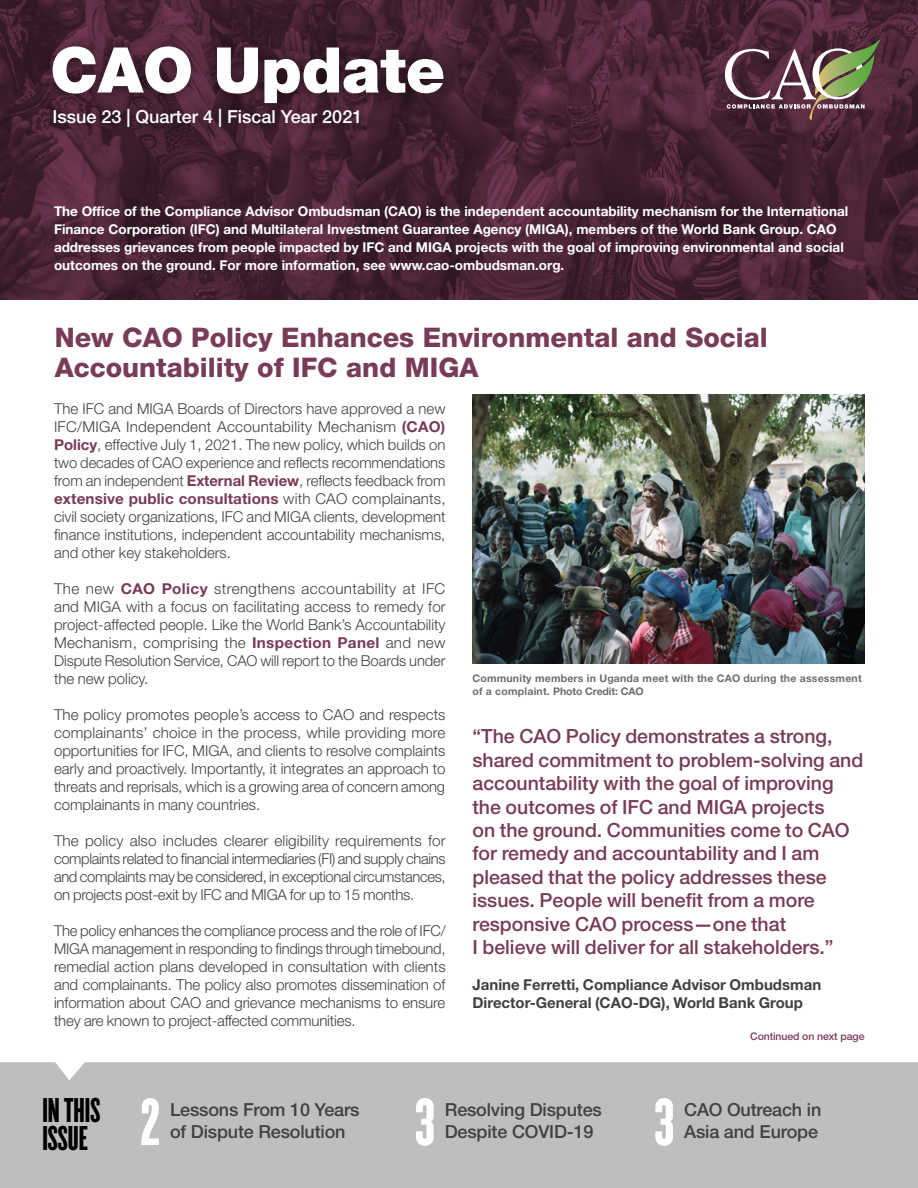
<style>
.page{position:relative;width:918px;height:1188px;background:#fff}
.page>*{position:absolute;margin:0;border:0;box-sizing:border-box;transform-origin:0 0}
.t1{font:69.6px "Cyclone Layers Background";color:#fff}
.t2{font:900 63px "Helvetica Neue LT Std";letter-spacing:-.005em;color:#fff}
.t3{font:36px "Cyclone Layers Background";color:#000}
.t4{font:800 27px/30px "Helvetica Neue LT Std";color:#783b58}
.Body_Text{font:500 19.5px/23.4px "Helvetica Neue LT Std";color:#783b58}
.t5{font:500 18px/21.6px "Helvetica Neue LT Std";letter-spacing:-.01em;color:#414042}
.Issue_Date{font:500 18px "Helvetica Neue LT Std";color:#fff}
.Body_Text-2{font:300 15px/18px "Helvetica Neue LT Std";letter-spacing:-.005em;color:#414042;text-align:justify}
.Body_Text-3{font:700 15px/18px "Helvetica Neue LT Std";color:#414042}
.Subheader{font:700 13.5px/18px "Helvetica Neue LT Std";color:#fff}
.Photo_Caption_Gray{font:700 10.5px/12.6px "Helvetica Neue LT Std";letter-spacing:.02em;color:#6d6e71}
.Photo_Caption_Gray-2{font:500 10.5px "Helvetica Neue LT Std";letter-spacing:-.01em;color:#783b58}
.s1{font-weight:700;color:#783b58}
</style>
<div class="page">
<svg style="left:0;top:0;width:918px;height:300px;background:#472233"></svg>
<div style="left:0;top:1062px;width:918px;height:126px;background:#bcbec0"></div>
<div style="left:39px;top:33px;width:419px;height:107px;background:#000;opacity:.5"></div>
<svg style="left:725px;top:39px;width:156px;height:81px;background:#6e5658"></svg>
<img style="left:472px;top:394px;width:393px;height:269px">
<p class="t2" style="left:50px;top:32px;width:396px">CAO Update</p>
<p class="Issue_Date" style="left:52px;top:106px;width:311px">Issue 23 | Quarter 4 | Fiscal Year 2021</p>
<p class="Subheader" style="left:54px;top:202px;width:796px">The Office of the Compliance Advisor Ombudsman (CAO) is the independent accountability mechanism for the International Finance Corporation (IFC) and Multilateral Investment Guarantee Agency (MIGA), members of the World Bank Group. CAO addresses grievances from people impacted by IFC and MIGA projects with the goal of improving environmental and social outcomes on the ground. For more information, see www.cao-ombudsman.org.</p>
<h2 class="t4" style="left:55px;top:322px;width:715px">New CAO Policy Enhances Environmental and Social<br>Accountability of IFC and MIGA</h2>
<p class="Body_Text-2" style="left:54px;top:399px;width:393px">The IFC and MIGA Boards of Directors have approved a new IFC/MIGA Independent Accountability Mechanism <span class="s1">(CAO)<br>Policy</span>, effective July 1, 2021. The new policy, which builds on two decades of CAO experience and reflects recommendations from an independent <span class="s1">External Review</span>, reflects feedback from <span class="s1">extensive public consultations</span> with CAO complainants, civil society organizations, IFC and MIGA clients, development finance institutions, independent accountability mechanisms, and other key stakeholders.</p>
<p class="Body_Text-2" style="left:54px;top:579px;width:393px">The new <span class="s1">CAO Policy</span> strengthens accountability at IFC and MIGA with a focus on facilitating access to remedy for project-affected people. Like the World Bank’s Accountability Mechanism, comprising the <span class="s1">Inspection Panel</span> and new Dispute Resolution Service, CAO will report to the Boards under the new policy.</p>
<p class="Body_Text-2" style="left:54px;top:705px;width:393px">The policy promotes people’s access to CAO and respects complainants’ choice in the process, while providing more opportunities for IFC, MIGA, and clients to resolve complaints early and proactively. Importantly, it integrates an approach to threats and reprisals, which is a growing area of concern among complainants in many countries.</p>
<p class="Body_Text-2" style="left:54px;top:831px;width:393px">The policy also includes clearer eligibility requirements for complaints related to financial intermediaries (FI) and supply chains and complaints may be considered, in exceptional circumstances, on projects post-exit by IFC and MIGA for up to 15 months.</p>
<p class="Body_Text-2" style="left:54px;top:921px;width:393px">The policy enhances the compliance process and the role of IFC/ MIGA management in responding to findings through timebound, remedial action plans developed in consultation with clients and complainants. The policy also promotes dissemination of information about CAO and grievance mechanisms to ensure they are known to project-affected communities.</p>
<p class="Photo_Caption_Gray" style="left:472px;top:672px;width:391px">Community members in Uganda meet with the CAO during the assessment of a complaint. Photo Credit: CAO</p>
<p class="Body_Text" style="left:472px;top:725px;width:392px">“The CAO Policy demonstrates a strong, shared commitment to problem-solving and accountability with the goal of improving the outcomes of IFC and MIGA projects<br>on the ground. Communities come to CAO for remedy and accountability and I am pleased that the policy addresses these issues. People will benefit from a more responsive CAO process—one that<br>I believe will deliver for all stakeholders.”</p>
<p class="Body_Text-3" style="left:472px;top:975px;width:350px">Janine Ferretti, Compliance Advisor Ombudsman<br>Director-General (CAO-DG), World Bank Group</p>
<p class="Photo_Caption_Gray-2" style="left:750px;top:1030px;width:116px">Continued on next page</p>
<p class="t3" style="left:42px;top:1085px;width:59px">IN THIS</p>
<p class="t3" style="left:42px;top:1114px;width:47px">ISSUE</p>
<p class="t1" style="left:140px;top:1074px;width:21px">2</p>
<p class="t5" style="left:170px;top:1099px;width:191px">Lessons From 10 Years of Dispute Resolution</p>
<p class="t1" style="left:415px;top:1074px;width:21px">3</p>
<p class="t1" style="left:654px;top:1074px;width:21px">3</p>
<p class="t5" style="left:445px;top:1099px;width:159px">Resolving Disputes<br>Despite COVID-19</p>
<p class="t5" style="left:684px;top:1099px;width:139px">CAO Outreach in<br>Asia and Europe</p>
</div>
